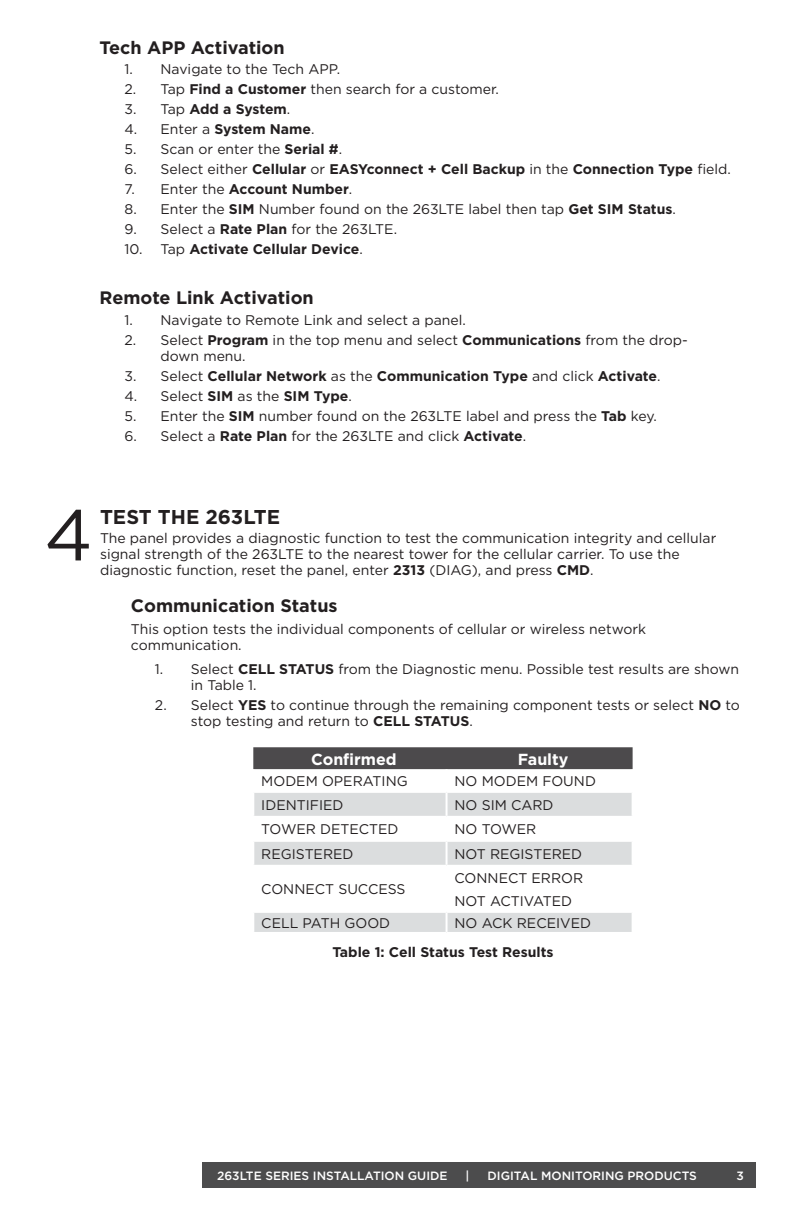
<style>
.page{position:relative;width:792px;height:1224px;background:#fff}
.page>*{position:absolute;margin:0;border:0;box-sizing:border-box;transform-origin:0 0}
.t1{font:72px "Gotham";color:#231f20}
.t2{font:700 20px "Gotham";color:#231f20}
.t3{font:700 18px "Gotham";color:#231f20}
.t4{font:700 16px "Gotham";color:#fff}
.Body_text{font:14px/16px "Gotham";color:#231f20}
.t5{font:700 14px "Gotham";color:#231f20}
.t6{font:500 12px "Gotham";color:#fff}
.s1{font-weight:700}
.s2{font-weight:400}
</style>
<div class="page">
<div style="left:203px;top:1163px;width:553px;height:25px;background:#4c4c4d"></div>
<div style="left:253px;top:747px;width:380px;height:22px;background:#4c4a4c"></div>
<svg style="left:254px;top:769px;width:378px;height:1px"></svg>
<svg style="left:254px;top:793px;width:378px;height:72px"></svg>
<hr style="left:446px;top:769px;width:2px;height:22px;background:#fff">
<hr style="left:446px;top:793px;width:2px;height:23px;background:#fff">
<hr style="left:252px;top:816px;width:195px;height:2px;background:#fff">
<hr style="left:447px;top:816px;width:187px;height:2px;background:#fff">
<hr style="left:446px;top:818px;width:2px;height:22px;background:#fff">
<hr style="left:252px;top:840px;width:195px;height:2px;background:#fff">
<hr style="left:447px;top:840px;width:187px;height:2px;background:#fff">
<hr style="left:446px;top:842px;width:2px;height:23px;background:#fff">
<div style="left:254px;top:912px;width:378px;height:20px;background:#dbddde"></div>
<p class="t3" style="left:100px;top:36px;width:187px">Tech APP Activation</p>
<p class="Body_text" style="left:125px;top:61px;width:217px">1. Navigate to the Tech APP.</p>
<p class="Body_text" style="left:125px;top:81px;width:376px">2. Tap <span class="s1">Find a Customer</span> then search for a customer.</p>
<p class="t5" style="left:125px;top:100px;width:167px"><span class="s2">3. Tap</span> Add a System<span class="s2">.</span></p>
<p class="t5" style="left:125px;top:120px;width:191px"><span class="s2">4. Enter a</span> System Name<span class="s2">.</span></p>
<p class="Body_text" style="left:125px;top:141px;width:219px">5. Scan or enter the <span class="s1">Serial #</span>.</p>
<p class="t5" style="left:125px;top:160px;width:608px"><span class="s2">6. Select either</span> Cellular <span class="s2">or</span> EASYconnect + Cell Backup <span class="s2">in the</span> Connection Type <span class="s2">field.</span></p>
<p class="t5" style="left:125px;top:180px;width:229px"><span class="s2">7. Enter the</span> Account Number<span class="s2">.</span></p>
<p class="Body_text" style="left:125px;top:201px;width:553px">8. Enter the <span class="s1">SIM</span> Number found on the 263LTE label then tap <span class="s1">Get SIM Status</span>.</p>
<p class="Body_text" style="left:125px;top:221px;width:274px">9. Select a <span class="s1">Rate Plan</span> for the 263LTE.</p>
<p class="t5" style="left:125px;top:240px;width:240px"><span class="s2">10. Tap</span> Activate Cellular Device<span class="s2">.</span></p>
<p class="t3" style="left:100px;top:285px;width:216px">Remote Link Activation</p>
<p class="Body_text" style="left:125px;top:311px;width:343px">1. Navigate to Remote Link and select a panel.</p>
<p class="Body_text" style="left:161px;top:331px;width:529px;text-indent:-36px">2. Select <span class="s1">Program</span> in the top menu and select <span class="s1">Communications</span> from the drop&shy;down menu.</p>
<p class="t5" style="left:125px;top:366px;width:538px"><span class="s2">3. Select</span> Cellular Network <span class="s2">as the</span> Communication Type <span class="s2">and click</span> Activate<span class="s2">.</span></p>
<p class="Body_text" style="left:125px;top:387px;width:229px">4. Select <span class="s1">SIM</span> as the <span class="s1">SIM Type</span>.</p>
<p class="Body_text" style="left:125px;top:407px;width:534px">5. Enter the <span class="s1">SIM</span> number found on the 263LTE label and press the <span class="s1">Tab</span> key.</p>
<p class="Body_text" style="left:125px;top:427px;width:403px">6. Select a <span class="s1">Rate Plan</span> for the 263LTE and click <span class="s1">Activate</span>.</p>
<p class="t1" style="left:44px;top:489px;width:50px">4</p>
<p class="t2" style="left:100px;top:503px;width:182px">TEST THE 263LTE</p>
<p class="Body_text" style="left:100px;top:530px;width:618px">The panel provides a diagnostic function to test the communication integrity and cellular signal strength of the 263LTE to the nearest tower for the cellular carrier. To use the diagnostic function, reset the panel, enter <span class="s1">2313</span> (DIAG), and press <span class="s1">CMD</span>.</p>
<p class="t3" style="left:131px;top:594px;width:208px">Communication Status</p>
<p class="Body_text" style="left:131px;top:621px;width:517px">This option tests the individual components of cellular or wireless network communication.</p>
<p class="Body_text" style="left:191px;top:661px;width:550px;text-indent:-36px">1. Select <span class="s1">CELL STATUS</span> from the Diagnostic menu. Possible test results are shown in Table 1.</p>
<p class="Body_text" style="left:191px;top:697px;width:551px;text-indent:-36px">2. Select <span class="s1">YES</span> to continue through the remaining component tests or select <span class="s1">NO</span> to stop testing and return to <span class="s1">CELL STATUS</span>.</p>
<p class="t4" style="left:311px;top:749px;width:87px">Confirmed</p>
<p class="t4" style="left:518px;top:749px;width:52px">Faulty</p>
<p class="Body_text" style="left:261px;top:772px;width:148px">MODEM OPERATING</p>
<p class="Body_text" style="left:455px;top:772px;width:143px">NO MODEM FOUND</p>
<p class="Body_text" style="left:261px;top:797px;width:84px">IDENTIFIED</p>
<p class="Body_text" style="left:455px;top:797px;width:101px">NO SIM CARD</p>
<p class="Body_text" style="left:261px;top:821px;width:139px">TOWER DETECTED</p>
<p class="Body_text" style="left:455px;top:821px;width:83px">NO TOWER</p>
<p class="Body_text" style="left:261px;top:846px;width:94px">REGISTERED</p>
<p class="Body_text" style="left:455px;top:846px;width:129px">NOT REGISTERED</p>
<p class="Body_text" style="left:261px;top:881px;width:146px">CONNECT SUCCESS</p>
<p class="Body_text" style="left:455px;top:869px;width:130px">CONNECT ERROR</p>
<p class="Body_text" style="left:455px;top:892px;width:119px">NOT ACTIVATED</p>
<p class="Body_text" style="left:261px;top:915px;width:130px">CELL PATH GOOD</p>
<p class="Body_text" style="left:455px;top:915px;width:138px">NO ACK RECEIVED</p>
<p class="t5" style="left:332px;top:943px;width:223px">Table 1: Cell Status Test Results</p>
<p class="t6" style="left:217px;top:1168px;width:232px">263LTE SERIES INSTALLATION GUIDE</p>
<p class="t6" style="left:466px;top:1168px;width:5px">|</p>
<p class="t6" style="left:488px;top:1168px;width:211px">DIGITAL MONITORING PRODUCTS</p>
<p class="t6" style="left:737px;top:1168px;width:9px">3</p>
</div>
